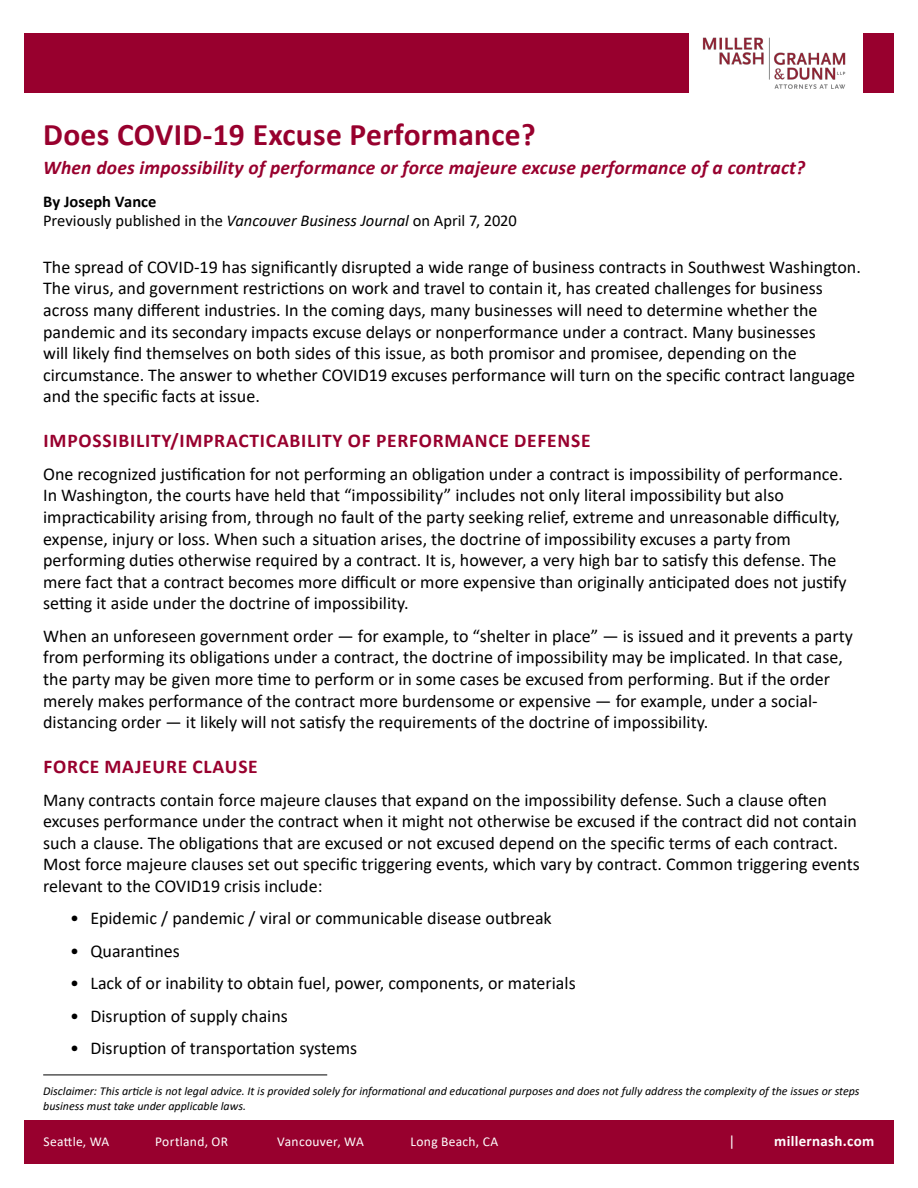
<style>
.page{position:relative;width:918px;height:1188px;background:#fff}
.page>*{position:absolute;margin:0;border:0;box-sizing:border-box;transform-origin:0 0}
.t1{font:700 31.5px "Calibri";letter-spacing:.01em;color:#98002e}
.t2{font:italic 700 19.5px "Calibri";letter-spacing:.01em;color:#98002e}
.t3{font:700 19.5px "Calibri";letter-spacing:.04em;color:#98002e}
.t4{font:18px/21.6px "Calibri";color:#000}
.t5{font:16.5px/19px "Calibri";color:#000}
.t6{font:700 15px "Calibri";letter-spacing:.02em;color:#fff}
.t7{font:15px "Calibri";color:#fff}
.t8{font:13.5px "Calibri";letter-spacing:.025em;color:#fff}
.t9{font:italic 12px/14.4px "Calibri";color:#000}
.s1{font-weight:700}
.s2{font-style:italic}
</style>
<div class="page">
<div style="left:24px;top:33px;width:664px;height:60px;background:#98002e"></div>
<img style="left:702px;top:37px;width:144px;height:52px">
<div style="left:864px;top:33px;width:30px;height:60px;background:#98002e"></div>
<div style="left:24px;top:1121px;width:870px;height:43px;background:#98002e"></div>
<hr style="left:43px;top:1075px;width:284px;height:1px;background:#000">
<h1 class="t1" style="left:43px;top:112px;width:494px">Does COVID-19 Excuse Performance?</h1>
<p class="t2" style="left:43px;top:153px;width:764px">When does impossibility of performance or force majeure excuse performance of a contract?</p>
<p class="t5" style="left:43px;top:191px;width:475px"><span class="s1">By Joseph Vance<br></span>Previously published in the <span class="s2">Vancouver Business Journal</span> on April 7, 2020</p>
<p class="t4" style="left:43px;top:255px;width:819px">The spread of COVID-19 has significantly disrupted a wide range of business contracts in Southwest Washington.<br>The virus, and government restrictions on work and travel to contain it, has created challenges for business across many different industries. In the coming days, many businesses will need to determine whether the pandemic and its secondary impacts excuse delays or nonperformance under a contract. Many businesses<br>will likely find themselves on both sides of this issue, as both promisor and promisee, depending on the circumstance. The answer to whether COVID19 excuses performance will turn on the specific contract language and the specific facts at issue.</p>
<p class="t3" style="left:44px;top:427px;width:549px">IMPOSSIBILITY/IMPRACTICABILITY OF PERFORMANCE DEFENSE</p>
<p class="t4" style="left:43px;top:462px;width:805px">One recognized justification for not performing an obligation under a contract is impossibility of performance.<br>In Washington, the courts have held that “impossibility” includes not only literal impossibility but also impracticability arising from, through no fault of the party seeking relief, extreme and unreasonable difficulty, expense, injury or loss. When such a situation arises, the doctrine of impossibility excuses a party from performing duties otherwise required by a contract. It is, however, a very high bar to satisfy this defense. The mere fact that a contract becomes more difficult or more expensive than originally anticipated does not justify setting it aside under the doctrine of impossibility.</p>
<p class="t4" style="left:43px;top:624px;width:811px">When an unforeseen government order — for example, to “shelter in place” — is issued and it prevents a party from performing its obligations under a contract, the doctrine of impossibility may be implicated. In that case, the party may be given more time to perform or in some cases be excused from performing. But if the order merely makes performance of the contract more burdensome or expensive — for example, under a social&shy;distancing order — it likely will not satisfy the requirements of the doctrine of impossibility.</p>
<p class="t3" style="left:44px;top:753px;width:216px">FORCE MAJEURE CLAUSE</p>
<p class="t4" style="left:43px;top:788px;width:818px">Many contracts contain force majeure clauses that expand on the impossibility defense. Such a clause often excuses performance under the contract when it might not otherwise be excused if the contract did not contain such a clause. The obligations that are excused or not excused depend on the specific terms of each contract.<br>Most force majeure clauses set out specific triggering events, which vary by contract. Common triggering events relevant to the COVID19 crisis include:</p>
<p class="t4" style="left:70px;top:907px;width:483px">• Epidemic / pandemic / viral or communicable disease outbreak</p>
<p class="t4" style="left:70px;top:939px;width:111px">• Quarantines</p>
<p class="t4" style="left:70px;top:972px;width:507px">• Lack of or inability to obtain fuel, power, components, or materials</p>
<p class="t4" style="left:70px;top:1004px;width:219px">• Disruption of supply chains</p>
<p class="t4" style="left:70px;top:1037px;width:289px">• Disruption of transportation systems</p>
<p class="t9" style="left:43px;top:1084px;width:818px">Disclaimer: This article is not legal advice. It is provided solely for informational and educational purposes and does not fully address the complexity of the issues or steps business must take under applicable laws.</p>
<p class="t8" style="left:44px;top:1132px;width:67px">Seattle, WA</p>
<p class="t8" style="left:155px;top:1132px;width:74px">Portland, OR</p>
<p class="t8" style="left:277px;top:1132px;width:88px">Vancouver, WA</p>
<p class="t8" style="left:410px;top:1132px;width:90px">Long Beach, CA</p>
<p class="t7" style="left:729px;top:1131px;width:8px">|</p>
<p class="t6" style="left:774px;top:1131px;width:102px">millernash.com</p>
</div>
